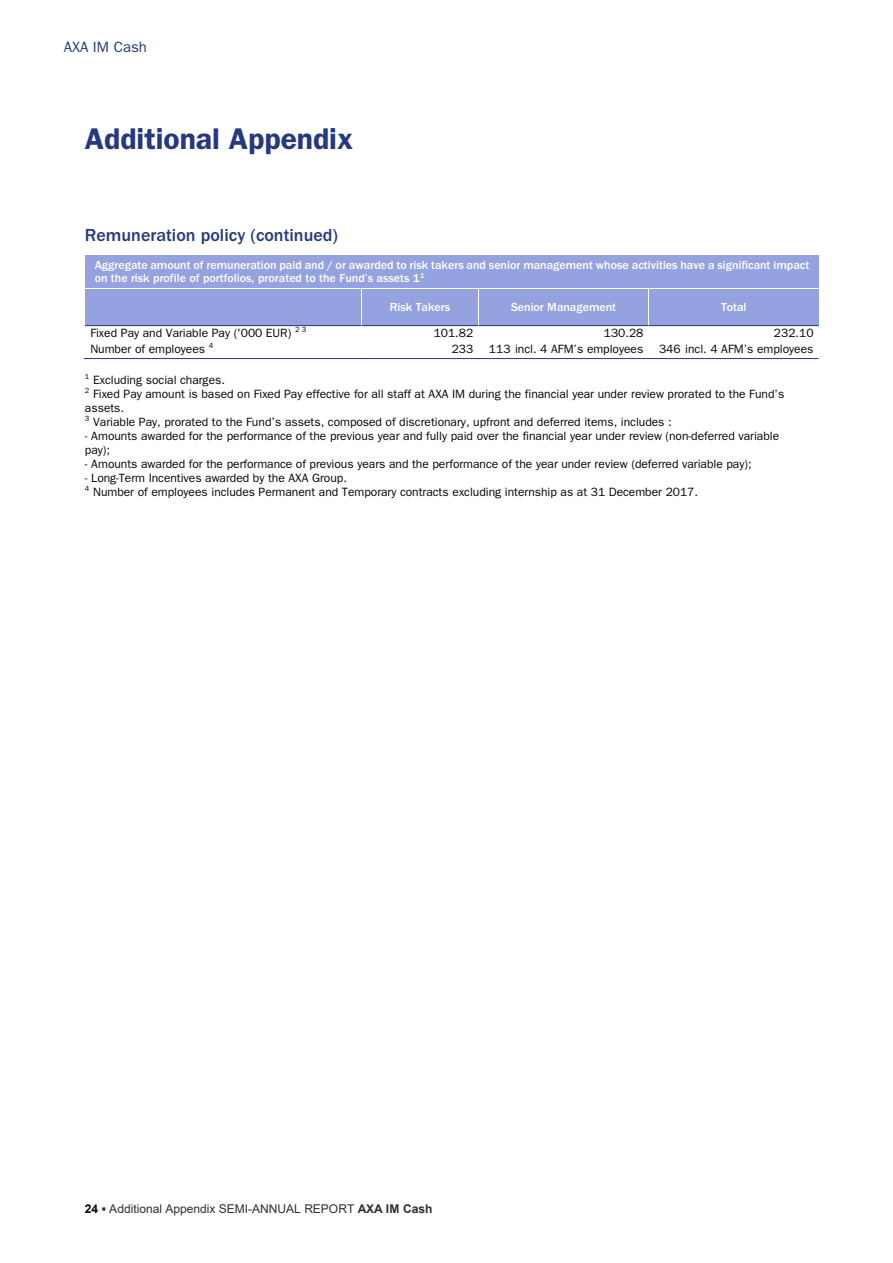
<style>
.page{position:relative;width:893px;height:1263px;background:#fff}
.page>*{position:absolute;margin:0;border:0;box-sizing:border-box;transform-origin:0 0}
.t1{font:600 30px "ITC Franklin Gothic Std";color:#26387e}
.t2{font:500 18px "ITC Franklin Gothic Std";color:#26387e}
.t3{font:15px "ITC Franklin Gothic Std";color:#26387e}
.t4{font:12px/14px "ITC Franklin Gothic Std";letter-spacing:-.005em;color:#050505}
.t5{font:500 12px/13.6px "ITC Franklin Gothic Std";letter-spacing:-.005em;color:#fff}
.t6{font:12px "Arial";letter-spacing:-.005em;color:#2f2f2f}
.s1{font-weight:700;color:#000}
.s2{font-weight:700}
</style>
<div class="page">
<div style="left:90px;top:255px;width:723px;height:17px;background:#94a3df"></div>
<div style="left:90px;top:272px;width:723px;height:16px;background:#94a3df"></div>
<div style="left:85px;top:289px;width:276px;height:36px;background:#94a3df"></div>
<div style="left:362px;top:289px;width:116px;height:36px;background:#94a3df"></div>
<div style="left:479px;top:289px;width:169px;height:36px;background:#94a3df"></div>
<div style="left:649px;top:289px;width:170px;height:36px;background:#94a3df"></div>
<hr style="left:85px;top:325px;width:276px;height:1px;background:#26387e">
<hr style="left:363px;top:325px;width:115px;height:1px;background:#26387e">
<hr style="left:479px;top:325px;width:169px;height:1px;background:#26387e">
<hr style="left:649px;top:325px;width:169px;height:1px;background:#26387e">
<hr style="left:84px;top:358px;width:277px;height:1px;background:#26387e">
<hr style="left:361px;top:358px;width:117px;height:1px;background:#26387e">
<hr style="left:478px;top:358px;width:170px;height:1px;background:#26387e">
<hr style="left:648px;top:358px;width:170px;height:1px;background:#26387e">
<p class="t3" style="left:64px;top:41px;width:85px">AXA IM Cash</p>
<h1 class="t1" style="left:85px;top:121px;width:270px">Additional Appendix</h1>
<h2 class="t2" style="left:85px;top:229px;width:254px">Remuneration policy (continued)</h2>
<p class="t5" style="left:95px;top:259px;width:716px">Aggregate amount of remuneration paid and / or awarded to risk takers and senior management whose activities have a significant impact on the risk profile of portfolios, prorated to the Fund’s assets 1<sup>1</sup></p>
<p class="t5" style="left:390px;top:301px;width:62px">Risk Takers</p>
<p class="t5" style="left:511px;top:301px;width:106px">Senior Management</p>
<p class="t5" style="left:721px;top:301px;width:27px">Total</p>
<p class="t4" style="left:90px;top:327px;width:218px">Fixed Pay and Variable Pay ('000 EUR) <sup>2</sup> <sup>3</sup></p>
<p class="t4" style="left:434px;top:327px;width:41px">101.82</p>
<p class="t4" style="left:604px;top:327px;width:41px">130.28</p>
<p class="t4" style="left:774px;top:327px;width:41px">232.10</p>
<p class="t4" style="left:90px;top:343px;width:124px">Number of employees <sup>4</sup></p>
<p class="t4" style="left:452px;top:343px;width:23px">233</p>
<p class="t4" style="left:489px;top:343px;width:156px">113 incl. 4 AFM’s employees</p>
<p class="t4" style="left:659px;top:343px;width:156px">346 incl. 4 AFM’s employees</p>
<p class="t4" style="left:85px;top:374px;width:701px"><sup>1</sup> Excluding social charges.<br><sup>2</sup> Fixed Pay amount is based on Fixed Pay effective for all staff at AXA IM during the financial year under review prorated to the Fund’s assets.<br><sup>3</sup> Variable Pay, prorated to the Fund’s assets, composed of discretionary, upfront and deferred items, includes :</p>
<p class="t4" style="left:85px;top:430px;width:696px">- Amounts awarded for the performance of the previous year and fully paid over the financial year under review (non-deferred variable pay);</p>
<p class="t4" style="left:85px;top:458px;width:668px">- Amounts awarded for the performance of previous years and the performance of the year under review (deferred variable pay);</p>
<p class="t4" style="left:85px;top:472px;width:614px">- Long-Term Incentives awarded by the AXA Group.<br><sup>4</sup> Number of employees includes Permanent and Temporary contracts excluding internship as at 31 December 2017.</p>
<p class="t6" style="left:85px;top:1202px;width:349px"><span class="s1">24</span> <span class="s2">▪</span> Additional Appendix SEMI-ANNUAL REPORT <span class="s2">AXA IM Cash</span></p>
</div>
